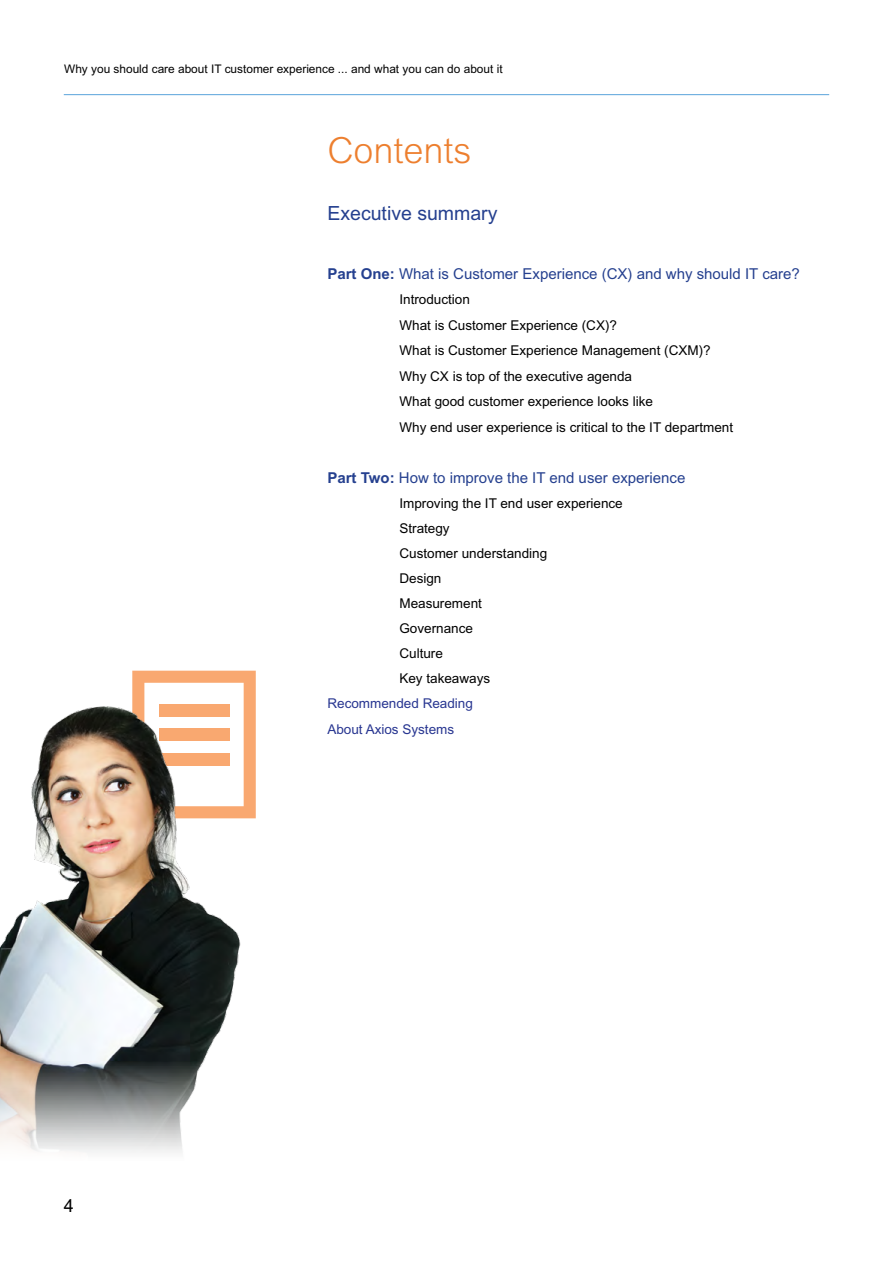
<style>
.page{position:relative;width:893px;height:1263px;background:#fff}
.page>*{position:absolute;margin:0;border:0;box-sizing:border-box;transform-origin:0 0}
.t1{font:300 36px "Arial MT Std";color:#ed7f2f}
.t2{font:19.5px "Arial MT Std";color:#25408f}
.t3{font:18px "Arial MT Std";color:#000}
.t4{font:15px "Arial MT Std";color:#25408f}
.t5{font:13.5px/25px "Arial MT Std";color:#000}
.t6{font:13.5px/25.5px "Arial MT Std";color:#283691}
.t7{font:11.85px "Arial MT Std";color:#000}
.s1{font-weight:700}
</style>
<div class="page">
<hr style="left:64px;top:94px;width:765px;height:1px;background:#6caddf">
<svg style="left:132px;top:671px;width:124px;height:147px"></svg>
<img style="left:0;top:677px;width:251px;height:384px">
<svg style="left:0;top:1061px;width:204px;height:92px;background:#aaaaa7"></svg>
<p class="t7" style="left:64px;top:62px;width:440px">Why you should care about IT customer experience ... and what you can do about it</p>
<h1 class="t1" style="left:327px;top:130px;width:146px">Contents</h1>
<h2 class="t2" style="left:327px;top:202px;width:172px">Executive summary</h2>
<h3 class="t3" style="left:64px;top:1196px;width:12px">4</h3>
<p class="t4" style="left:327px;top:265px;width:474px"><span class="s1">Part One:</span> What is Customer Experience (CX) and why should IT care?</p>
<p class="t5" style="left:399px;top:287px;width:335px;line-height:25.5px">Introduction<br>What is Customer Experience (CX)?<br>What is Customer Experience Management (CXM)?<br>Why CX is top of the executive agenda<br>What good customer experience looks like<br>Why end user experience is critical to the IT department</p>
<p class="t4" style="left:327px;top:469px;width:359px"><span class="s1">Part Two:</span> How to improve the IT end user experience</p>
<p class="t5" style="left:399px;top:491px;width:225px">Improving the IT end user experience<br>Strategy<br>Customer understanding<br>Design<br>Measurement<br>Governance<br>Culture<br>Key takeaways</p>
<p class="t6" style="left:327px;top:691px;width:147px">Recommended Reading<br>About Axios Systems</p>
</div>
